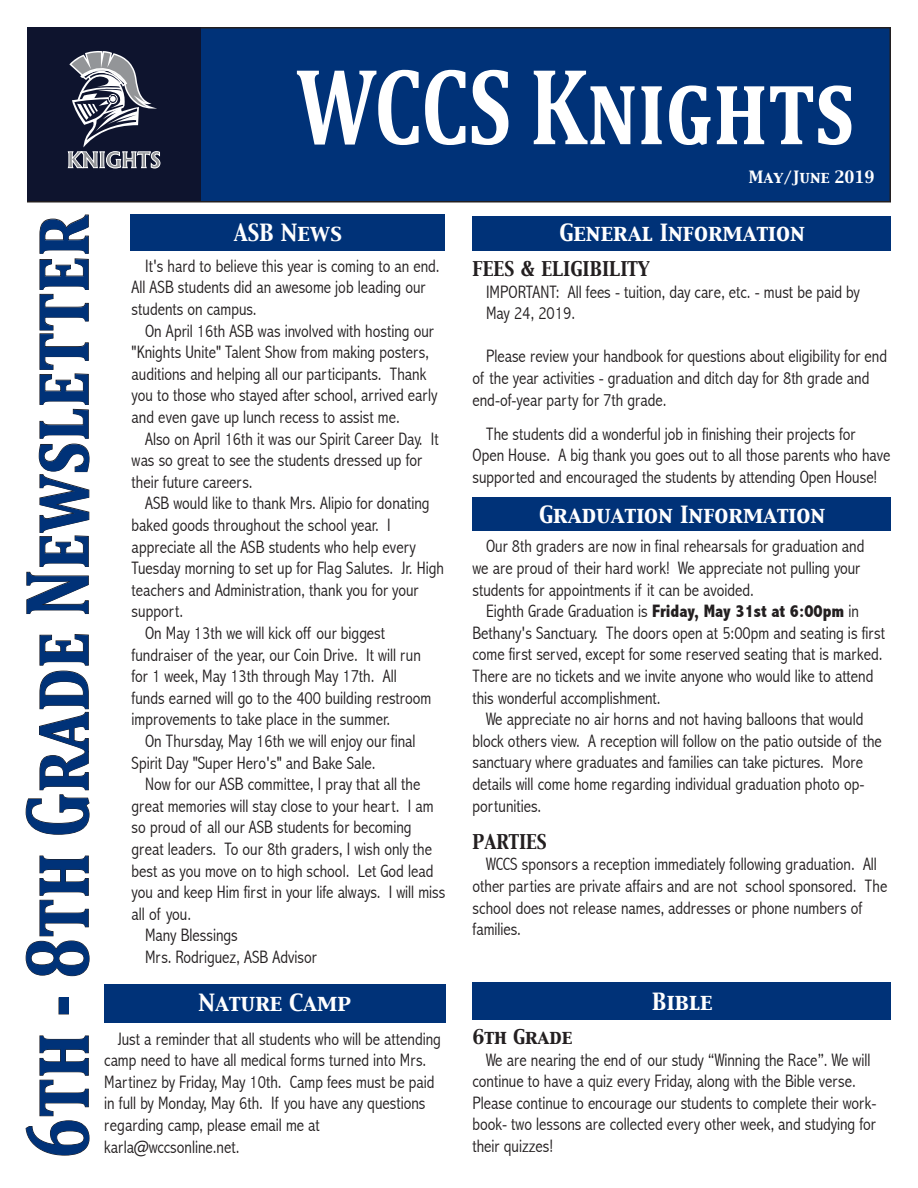
<style>
.page{position:relative;width:918px;height:1188px;background:#fff}
.page>*{position:absolute;margin:0;border:0;box-sizing:border-box;transform-origin:0 0}
.t1{font:700 110.25px "Cambria";color:#fff;scale:.76 1}
.Headline{font:700 92.25px "Cambria";color:#003278;scale:.75 1}
.Subhead_1{font:21px "Capitals";color:#fff}
.t2{font:700 20.7px "Albertus";color:#939598}
.Body_text{font:300 condensed 18px/21.6px "Abadi";color:#231f20}
.Subhead_1-2{font:300 condensed 18px/21.6px "Abadi";color:#231f20}
.Subhead_3{font:18px "Capitals";color:#231f20}
.Subhead_3-2{font:15px "Capitals";color:#fff}
.s1{font-weight:800}
</style>
<div class="page">
<svg style="left:25px;top:1035px;width:65px;height:121px"></svg>
<div style="left:59px;top:998px;width:10px;height:16px;border:1px solid #231f20"></div>
<svg style="left:25px;top:855px;width:65px;height:121px"></svg>
<svg style="left:25px;top:634px;width:65px;height:201px"></svg>
<svg style="left:26px;top:214px;width:64px;height:400px"></svg>
<div style="left:28px;top:28px;width:862px;height:174px;background:#003278"></div>
<div style="left:27px;top:27px;width:864px;height:175px;border:2px solid #231f20"></div>
<div style="left:130px;top:214px;width:316px;height:36px;background:#003278"></div>
<div style="left:472px;top:497px;width:419px;height:33px;background:#003278"></div>
<div style="left:472px;top:216px;width:419px;height:35px;background:#003278"></div>
<div style="left:27px;top:27px;width:174px;height:174px;background:#0e142e"></div>
<svg style="left:67px;top:51px;width:94px;height:118px"></svg>
<div style="left:104px;top:984px;width:342px;height:38px;background:#003278"></div>
<div style="left:472px;top:982px;width:419px;height:37px;background:#003278"></div>
<p class="t1" style="left:296px;top:29px;width:737px">WCCS Knights</p>
<p class="Subhead_3-2" style="left:749px;top:167px;width:127px">May/June 2019</p>
<p class="Subhead_1" style="left:234px;top:218px;width:110px">ASB News</p>
<p class="t2" style="left:67px;top:147px;width:95px">!"#$%&amp;'</p>
<p class="Headline" style="left:-8px;top:1159px;width:1259px;rotate:-90deg">6th - 8th Grade Newsletter</p>
<p class="Subhead_1" style="left:560px;top:218px;width:247px">General Information</p>
<p class="Subhead_1-2" style="left:132px;top:255px;width:310px;text-indent:14px">It's hard to believe this year is coming to an end.<br>All ASB students did an awesome job leading our students on campus.</p>
<p class="Subhead_1-2" style="left:132px;top:320px;width:307px;text-indent:14px">On April 16th ASB was involved with hosting our "Knights Unite" Talent Show from making posters, auditions and helping all our participants. Thank you to those who stayed after school, arrived early and even gave up lunch recess to assist me.</p>
<p class="Subhead_1-2" style="left:132px;top:428px;width:309px;text-indent:14px">Also on April 16th it was our Spirit Career Day. It was so great to see the students dressed up for their future careers.</p>
<p class="Subhead_1-2" style="left:132px;top:493px;width:314px;text-indent:14px">ASB would like to thank Mrs. Alipio for donating baked goods throughout the school year. I appreciate all the ASB students who help every Tuesday morning to set up for Flag Salutes. Jr. High teachers and Administration, thank you for your support.</p>
<p class="Subhead_1-2" style="left:132px;top:622px;width:301px;text-indent:14px">On May 13th we will kick off our biggest fundraiser of the year, our Coin Drive. It will run for 1 week, May 13th through May 17th. All funds earned will go to the 400 building restroom improvements to take place in the summer.</p>
<p class="Subhead_1-2" style="left:132px;top:730px;width:285px;text-indent:14px">On Thursday, May 16th we will enjoy our final<br>Spirit Day "Super Hero's" and Bake Sale.</p>
<p class="Subhead_1-2" style="left:132px;top:773px;width:315px;text-indent:14px">Now for our ASB committee, I pray that all the great memories will stay close to your heart. I am so proud of all our ASB students for becoming great leaders. To our 8th graders, I wish only the best as you move on to high school. Let God lead you and keep Him first in your life always. I will miss all of you.</p>
<p class="Subhead_1-2" style="left:145px;top:925px;width:94px">Many Blessings</p>
<p class="Body_text" style="left:145px;top:946px;width:173px">Mrs. Rodriguez, ASB Advisor</p>
<p class="Subhead_3" style="left:472px;top:257px;width:179px">FEES &amp; ELIGIBILITY</p>
<p class="Body_text" style="left:486px;top:281px;width:375px">IMPORTANT: All fees - tuition, day care, etc. - must be paid by</p>
<p class="Body_text" style="left:486px;top:302px;width:91px">May 24, 2019.</p>
<p class="Body_text" style="left:472px;top:346px;width:416px;text-indent:14px">Please review your handbook for questions about eligibility for end of the year activities - graduation and ditch day for 8th grade and end-of-year party for 7th grade.</p>
<p class="Body_text" style="left:472px;top:423px;width:420px;text-indent:14px">The students did a wonderful job in finishing their projects for<br>Open House. A big thank you goes out to all those parents who have supported and encouraged the students by attending Open House!</p>
<p class="Subhead_1" style="left:539px;top:500px;width:288px">Graduation Information</p>
<p class="Body_text" style="left:472px;top:536px;width:393px;text-indent:14px">Our 8th graders are now in final rehearsals for graduation and we are proud of their hard work! We appreciate not pulling your students for appointments if it can be avoided.</p>
<p class="Body_text" style="left:472px;top:600px;width:414px;text-indent:14px">Eighth Grade Graduation is <span class="s1">Friday, May 31st at 6:00pm</span> in Bethany's Sanctuary. The doors open at 5:00pm and seating is first come first served, except for some reserved seating that is marked.<br>There are no tickets and we invite anyone who would like to attend this wonderful accomplishment.</p>
<p class="Body_text" style="left:472px;top:708px;width:411px;text-indent:14px">We appreciate no air horns and not having balloons that would block others view. A reception will follow on the patio outside of the sanctuary where graduates and families can take pictures. More details will come home regarding individual graduation photo op&shy;portunities.</p>
<p class="Subhead_3" style="left:472px;top:829px;width:47px">Parties</p>
<p class="Body_text" style="left:472px;top:854px;width:416px;text-indent:14px">WCCS sponsors a reception immediately following graduation. All other parties are private affairs and are not school sponsored. The school does not release names, addresses or phone numbers of families.</p>
<p class="Subhead_1" style="left:199px;top:988px;width:154px">Nature Camp</p>
<p class="Subhead_1" style="left:652px;top:988px;width:62px">Bible</p>
<p class="Subhead_3" style="left:472px;top:1025px;width:101px">6th Grade</p>
<p class="Body_text" style="left:472px;top:1049px;width:406px;text-indent:14px">We are nearing the end of our study “Winning the Race”. We will continue to have a quiz every Friday, along with the Bible verse.<br>Please continue to encourage our students to complete their work&shy;book- two lessons are collected every other week, and studying for their quizzes!</p>
<p class="Body_text" style="left:104px;top:1028px;width:338px;text-indent:14px">Just a reminder that all students who will be attending camp need to have all medical forms turned into Mrs.<br>Martinez by Friday, May 10th. Camp fees must be paid in full by Monday, May 6th. If you have any questions regarding camp, please email me at</p>
<p class="Body_text" style="left:104px;top:1136px;width:137px">karla@wccsonline.net.</p>
</div>
